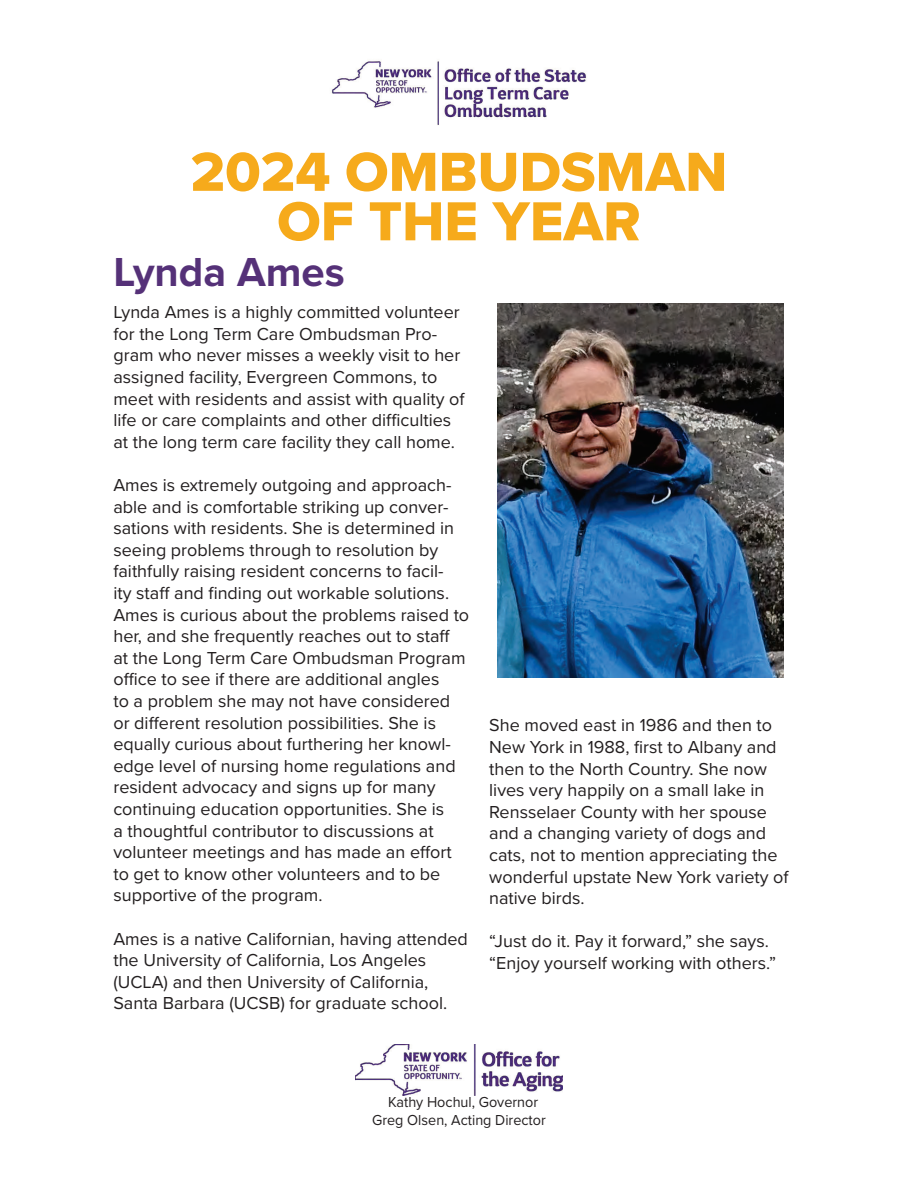
<style>
.page{position:relative;width:918px;height:1188px;background:#fff}
.page>*{position:absolute;margin:0;border:0;box-sizing:border-box;transform-origin:0 0}
.t1{font:57px/49.5px "Proxima Nova Extrabld";color:#f6aa1b;text-align:center}
.t2{font:700 42px "Proxima Nova";color:#553178}
.t3{font:18px/21.6px "Proxima Nova";color:#231f20}
.t4{font:15px/17.4px "Proxima Nova";color:#231f20;text-align:center;scale:.96 1}
</style>
<div class="page">
<img style="left:355px;top:1044px;width:208px;height:52px">
<img style="left:331px;top:61px;width:256px;height:64px">
<img style="left:497px;top:304px;width:286px;height:374px">
<h1 class="t1" style="left:191px;top:150px;width:538px">2024 OMBUDSMAN<br>OF THE YEAR</h1>
<h2 class="t2" style="left:113px;top:247px;width:233px">Lynda Ames</h2>
<p class="t3" style="left:113px;top:303px;width:353px">Lynda Ames is a highly committed volunteer for the Long Term Care Ombudsman Pro&shy;gram who never misses a weekly visit to her assigned facility, Evergreen Commons, to meet with residents and assist with quality of life or care complaints and other difficulties at the long term care facility they call home.</p>
<p class="t3" style="left:113px;top:475px;width:357px">Ames is extremely outgoing and approach&shy;able and is comfortable striking up conver&shy;sations with residents. She is determined in seeing problems through to resolution by faithfully raising resident concerns to facil-<br>ity staff and finding out workable solutions.<br>Ames is curious about the problems raised to her, and she frequently reaches out to staff<br>at the Long Term Care Ombudsman Program office to see if there are additional angles<br>to a problem she may not have considered or different resolution possibilities. She is equally curious about furthering her knowl&shy;edge level of nursing home regulations and resident advocacy and signs up for many continuing education opportunities. She is<br>a thoughtful contributor to discussions at volunteer meetings and has made an effort to get to know other volunteers and to be supportive of the program.</p>
<p class="t3" style="left:113px;top:929px;width:356px">Ames is a native Californian, having attended the University of California, Los Angeles (UCLA) and then University of California, Santa Barbara (UCSB) for graduate school.</p>
<p class="t3" style="left:489px;top:716px;width:301px">She moved east in 1986 and then to<br>New York in 1988, first to Albany and then to the North Country. She now lives very happily on a small lake in<br>Rensselaer County with her spouse and a changing variety of dogs and cats, not to mention appreciating the wonderful upstate New York variety of native birds.</p>
<p class="t3" style="left:489px;top:932px;width:288px">“Just do it. Pay it forward,” she says. “Enjoy yourself working with others.”</p>
<p class="t4" style="left:372px;top:1095px;width:182px">Kathy Hochul, Governor<br>Greg Olsen, Acting Director</p>
</div>
